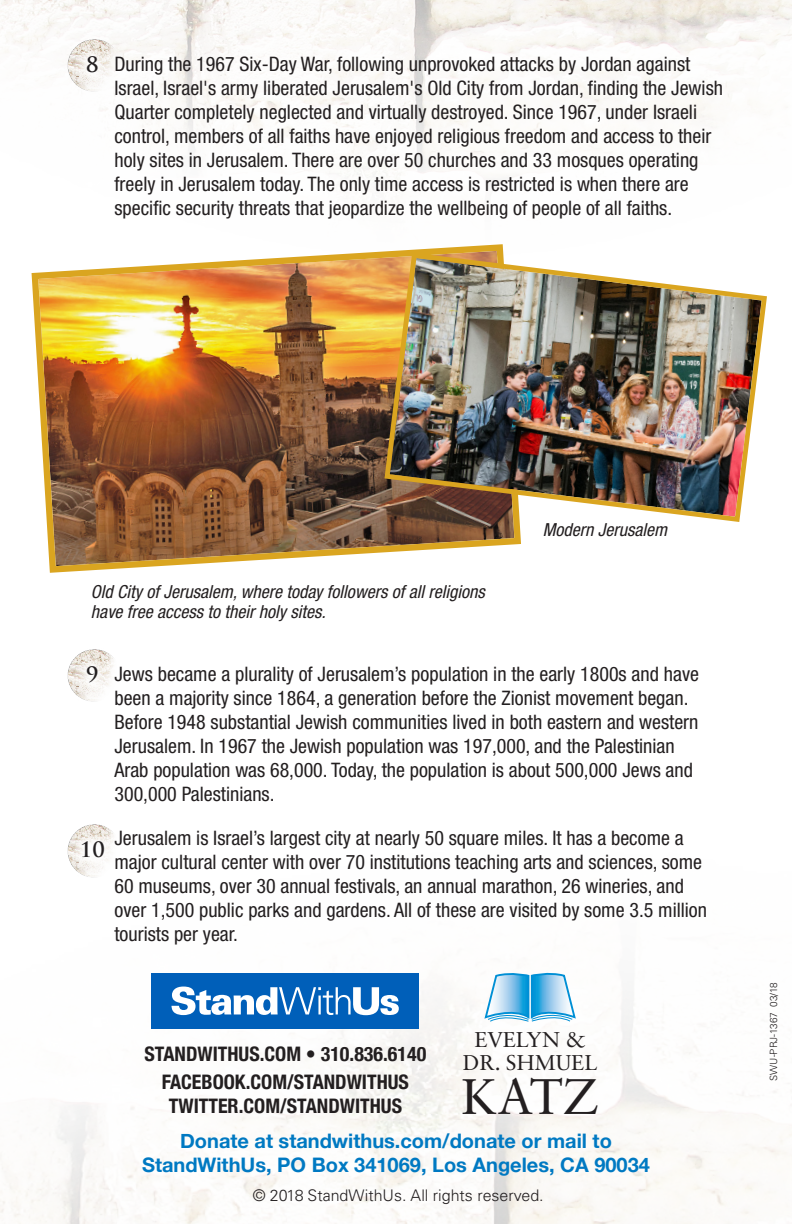
<style>
.page{position:relative;width:792px;height:1224px;background:#fff}
.page>*{position:absolute;margin:0;border:0;box-sizing:border-box;transform-origin:0 0}
.t1{font:49.8px "Sabon LT Std";color:#231f20}
.t2{font:21.4px/22.8px "Sabon LT Std";color:#231f20;text-align:center}
.t3{font:700 20.8px "Trajan Pro";color:#231f20}
.t4{font:condensed 20px/24px "Helvetica Neue LT Std";color:#231f20}
.t5{font:700 20px/24px "Helvetica Neue";color:#0079c2;text-align:center}
.t6{font:700 condensed 20px/28px "Helvetica Neue";color:#231f20;text-align:center}
.t7{font:italic condensed 18px "Helvetica Neue LT Std";color:#231f20}
.t8{font:300 16px "Univers LT Pro 45";color:#231f20}
.t9{font:300 10px "Univers LT Pro 45";color:#231f20}
</style>
<div class="page">
<img style="left:0;top:973px;width:792px;height:251px">
<img style="left:0;top:0;width:792px;height:179px">
<div style="left:152px;top:974px;width:267px;height:55px;background:#005fb9"></div>
<svg style="left:172px;top:987px;width:227px;height:28px"></svg>
<img style="left:66px;top:37px;width:57px;height:56px">
<img style="left:67px;top:649px;width:47px;height:53px">
<img style="left:67px;top:824px;width:40px;height:54px">
<svg style="left:73px;top:42px;width:39px;height:45px"></svg>
<svg style="left:73px;top:652px;width:39px;height:45px"></svg>
<svg style="left:68px;top:828px;width:46px;height:44px;fill:#f9f7f5"></svg>
<img style="left:31px;top:244px;width:490px;height:329px">
<img style="left:382px;top:250px;width:385px;height:275px">
<svg style="left:484px;top:972px;width:92px;height:61px"></svg>
<p class="t3" style="left:86px;top:52px;width:14px">8</p>
<p class="t4" style="left:114px;top:52px;width:610px">During the 1967 Six-Day War, following unprovoked attacks by Jordan against Israel, Israel s' army liberated Jerusalem s' Old City from Jordan, finding the Jewish Quarter completely neglected and virtually destroyed. Since 1967, under Israeli control, members of all faiths have enjoyed religious freedom and access to their holy sites in Jerusalem. There are over 50 churches and 33 mosques operating freely in Jerusalem today. The only time access is restricted is when there are specific security threats that jeopardize the wellbeing of people of all faiths.</p>
<p class="t7" style="left:91px;top:581px;width:148px">Old City of Jerusalem</p>
<p class="t7" style="left:233px;top:581px;width:258px">, where today followers of all religions</p>
<p class="t7" style="left:91px;top:601px;width:236px">have free access to their holy sites</p>
<p class="t7" style="left:321px;top:601px;width:10px">.</p>
<p class="t7" style="left:543px;top:520px;width:130px">Modern Jerusalem</p>
<p class="t3" style="left:86px;top:662px;width:14px">9</p>
<p class="t3" style="left:80px;top:837px;width:26px">10</p>
<p class="t4" style="left:114px;top:662px;width:586px">Jews became a plurality of Jerusalem s’ population in the early 1800s and have been a majority since 1864, a generation before the Zionist movement began.<br>Before 1948 substantial Jewish communities lived in both eastern and western Jerusalem In. 1967 the Jewish population was 197,000, and the Palestinian Arab population was 68,000. Today, the population is about 500,000 Jews and 300,000 Palestinians.</p>
<p class="t4" style="left:114px;top:826px;width:594px">Jerusalem is Israel s’ largest city at nearly 50 square miles It. has a become a major cultural center with over 70 institutions teaching arts and sciences, some 60 museums, over 30 annual festivals, an annual marathon, 26 wineries, and over 1,500 public parks and gardens. All of these are visited by some 3.5 million tourists per year.</p>
<p class="t6" style="left:145px;top:1038px;width:283px">STANDWITHUS.COM • 310.836.6140<br>FACEBOOK.COM/STANDWITHUS</p>
<p class="t6" style="left:169px;top:1090px;width:235px">TWITTER.COM/STANDWITHUS</p>
<p class="t2" style="left:463px;top:1028px;width:136px">EVELYN &amp;<br>DR. SHMUEL</p>
<p class="t1" style="left:461px;top:1067px;width:139px">KATZ</p>
<p class="t5" style="left:142px;top:1129px;width:509px">Donate at standwithus.com/donate or mail to<br>StandWithUs, PO Box 341069, Los Angeles, CA 90034</p>
<p class="t8" style="left:253px;top:1186px;width:292px">© 2018 StandWithUs. All rights reserved.</p>
<p class="t9" style="left:768px;top:1007px;width:26px;rotate:-90deg">03/18</p>
<p class="t9" style="left:768px;top:1081px;width:70px;rotate:-90deg">SWU-PRJ-1367</p>
</div>
